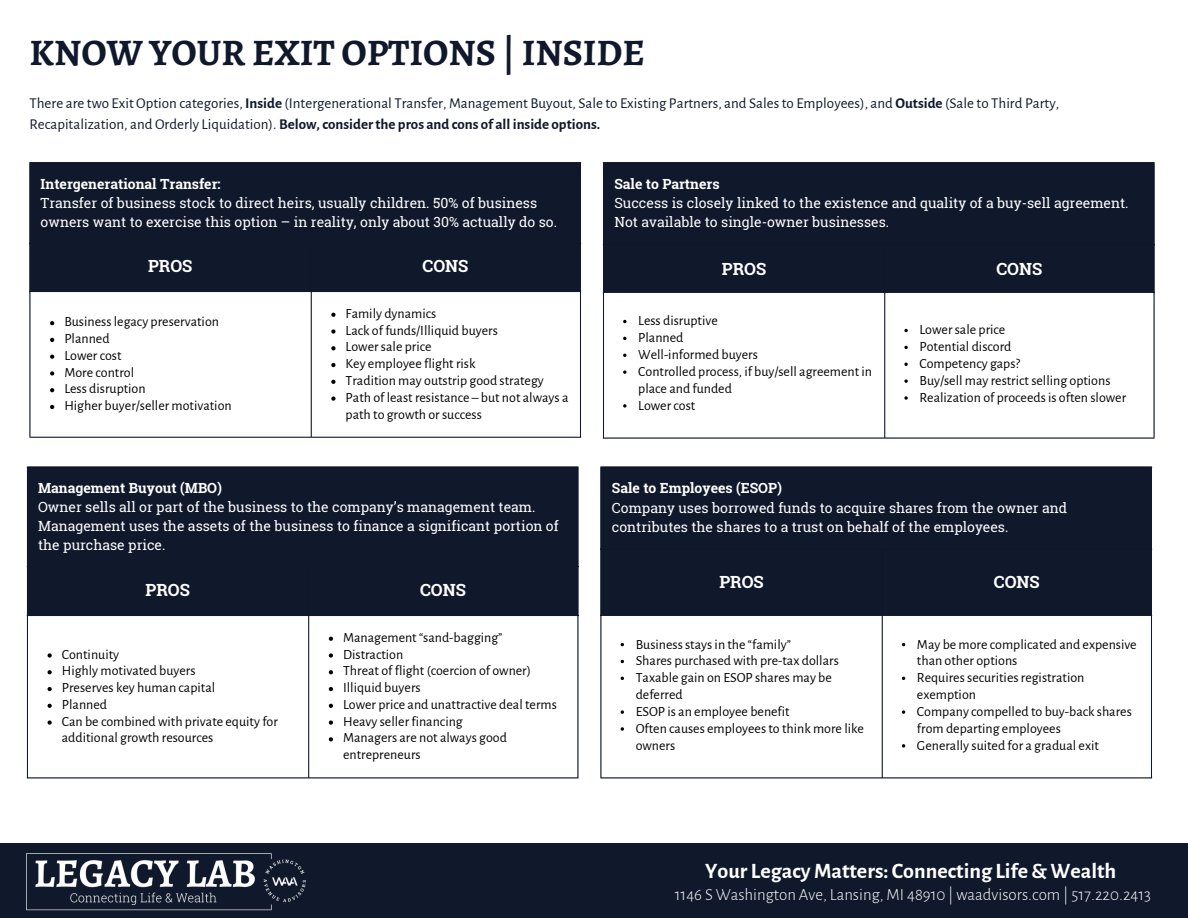
<style>
.page{position:relative;width:1188px;height:918px;background:#fff}
.page>*{position:absolute;margin:0;border:0;box-sizing:border-box;transform-origin:0 0}
.t1{font:700 37.5px "Alegreya";color:#10182b}
.t2{font:700 22.05px "Alegreya Sans";color:#fff}
.t3{font:300 16.95px "Alegreya Sans";color:#fff}
.t4{font:700 16.8px "Roboto Slab";color:#fff}
.t5{font:15px/20.2px "Alegreya Sans";color:#10182b}
.t6{font:13.95px/16.8px "Alegreya Sans";color:#000}
.t7{font:13.95px/18.9px "Roboto Slab";color:#fff}
.t8{font:700 13.95px "Roboto Slab";color:#fff}
.s1{font-weight:700}
</style>
<div class="page">
<div style="left:31px;top:163px;width:549px;height:128px;background:#10182b"></div>
<svg style="left:50px;top:321px;width:4px;height:4px"></svg>
<svg style="left:50px;top:338px;width:4px;height:4px"></svg>
<svg style="left:50px;top:355px;width:4px;height:4px"></svg>
<svg style="left:50px;top:371px;width:4px;height:5px"></svg>
<svg style="left:50px;top:388px;width:4px;height:4px"></svg>
<svg style="left:50px;top:405px;width:4px;height:4px"></svg>
<svg style="left:331px;top:313px;width:5px;height:4px"></svg>
<svg style="left:331px;top:329px;width:5px;height:5px"></svg>
<svg style="left:331px;top:346px;width:5px;height:4px"></svg>
<svg style="left:331px;top:363px;width:5px;height:4px"></svg>
<svg style="left:331px;top:380px;width:5px;height:4px"></svg>
<svg style="left:331px;top:397px;width:5px;height:4px"></svg>
<hr style="left:29px;top:163px;width:2px;height:274px;background:#10182b">
<hr style="left:311px;top:244px;width:1px;height:193px;background:#10182b">
<hr style="left:580px;top:163px;width:1px;height:274px;background:#10182b">
<hr style="left:29px;top:162px;width:552px;height:1px;background:#10182b">
<hr style="left:29px;top:243px;width:552px;height:1px;background:#10182b">
<hr style="left:29px;top:291px;width:552px;height:1px;background:#10182b">
<hr style="left:29px;top:437px;width:552px;height:1px;background:#10182b">
<div style="left:28px;top:468px;width:549px;height:147px;background:#10182b"></div>
<svg style="left:48px;top:653px;width:4px;height:5px"></svg>
<svg style="left:48px;top:670px;width:4px;height:4px"></svg>
<svg style="left:48px;top:687px;width:4px;height:4px"></svg>
<svg style="left:48px;top:704px;width:4px;height:4px"></svg>
<svg style="left:48px;top:720px;width:4px;height:5px"></svg>
<svg style="left:329px;top:637px;width:4px;height:4px"></svg>
<svg style="left:329px;top:653px;width:4px;height:5px"></svg>
<svg style="left:329px;top:670px;width:4px;height:4px"></svg>
<svg style="left:329px;top:687px;width:4px;height:4px"></svg>
<svg style="left:329px;top:704px;width:4px;height:4px"></svg>
<svg style="left:329px;top:720px;width:4px;height:5px"></svg>
<svg style="left:329px;top:737px;width:4px;height:4px"></svg>
<hr style="left:27px;top:468px;width:1px;height:309px;background:#10182b">
<hr style="left:308px;top:567px;width:1px;height:210px;background:#10182b">
<hr style="left:577px;top:468px;width:1px;height:309px;background:#10182b">
<hr style="left:27px;top:466px;width:551px;height:2px;background:#10182b">
<hr style="left:27px;top:566px;width:551px;height:1px;background:#10182b">
<hr style="left:27px;top:615px;width:551px;height:1px;background:#10182b">
<hr style="left:27px;top:777px;width:551px;height:1px;background:#10182b">
<div style="left:604px;top:163px;width:549px;height:129px;background:#10182b"></div>
<svg style="left:623px;top:320px;width:4px;height:3px"></svg>
<svg style="left:623px;top:337px;width:4px;height:3px"></svg>
<svg style="left:623px;top:354px;width:4px;height:3px"></svg>
<svg style="left:623px;top:370px;width:4px;height:4px"></svg>
<svg style="left:623px;top:404px;width:4px;height:4px"></svg>
<svg style="left:904px;top:329px;width:4px;height:3px"></svg>
<svg style="left:904px;top:346px;width:4px;height:3px"></svg>
<svg style="left:904px;top:363px;width:4px;height:3px"></svg>
<svg style="left:904px;top:379px;width:4px;height:4px"></svg>
<svg style="left:904px;top:396px;width:4px;height:4px"></svg>
<hr style="left:603px;top:163px;width:1px;height:274px;background:#10182b">
<hr style="left:884px;top:245px;width:1px;height:192px;background:#10182b">
<hr style="left:1153px;top:163px;width:2px;height:274px;background:#10182b">
<hr style="left:603px;top:162px;width:552px;height:1px;background:#10182b">
<hr style="left:603px;top:244px;width:552px;height:1px;background:#10182b">
<hr style="left:603px;top:292px;width:552px;height:1px;background:#10182b">
<hr style="left:603px;top:437px;width:552px;height:2px;background:#10182b">
<div style="left:602px;top:468px;width:549px;height:147px;background:#10182b"></div>
<svg style="left:621px;top:710px;width:3px;height:4px"></svg>
<svg style="left:621px;top:727px;width:3px;height:4px"></svg>
<svg style="left:902px;top:710px;width:3px;height:4px"></svg>
<svg style="left:902px;top:744px;width:3px;height:4px"></svg>
<hr style="left:600px;top:468px;width:2px;height:309px;background:#10182b">
<hr style="left:882px;top:550px;width:1px;height:227px;background:#10182b">
<hr style="left:1151px;top:468px;width:1px;height:309px;background:#10182b">
<hr style="left:600px;top:466px;width:552px;height:2px;background:#10182b">
<hr style="left:600px;top:549px;width:552px;height:1px;background:#10182b">
<hr style="left:600px;top:615px;width:552px;height:1px;background:#10182b">
<hr style="left:600px;top:777px;width:552px;height:1px;background:#10182b">
<div style="left:0;top:843px;width:1188px;height:75px;background:#10182b"></div>
<img style="left:26px;top:853px;width:280px;height:58px">
<p class="t1" style="left:29px;top:27px;width:617px">KNOW YOUR EXIT OPTIONS | INSIDE</p>
<p class="t5" style="left:29px;top:94px;width:1031px">There are two Exit Option categories, <span class="s1">Inside</span> (Intergenerational Transfer, Management Buyout, Sale to Existing Partners, and Sales to Employees), and <span class="s1">Outside</span> (Sale to Third Party,<br>Recapitalization, and Orderly Liquidation). <span class="s1">Below,considerthe pros and cons of all inside options.</span></p>
<h1 class="t8" style="left:41px;top:174px;width:182px">Intergenerational Transfer:</h1>
<p class="t7" style="left:41px;top:193px;width:518px">Transfer of business stock to direct heirs, usually children. 50% of business owners want to exercise this option – in reality, only about 30% actually do so.</p>
<p class="t4" style="left:148px;top:254px;width:46px">PROS</p>
<p class="t4" style="left:423px;top:254px;width:47px">CONS</p>
<p class="t6" style="left:64px;top:314px;width:156px">Business legacy preservation</p>
<p class="t6" style="left:64px;top:330px;width:47px">Planned</p>
<p class="t6" style="left:64px;top:347px;width:59px">Lower cost</p>
<p class="t6" style="left:64px;top:364px;width:71px">More control</p>
<p class="t6" style="left:64px;top:381px;width:83px">Less disruption</p>
<p class="t6" style="left:64px;top:398px;width:169px">Higher buyer/seller motivation</p>
<p class="t6" style="left:346px;top:305px;width:92px">Family dynamics</p>
<p class="t6" style="left:346px;top:322px;width:154px">Lack of funds/Illiquid buyers</p>
<p class="t6" style="left:346px;top:339px;width:87px">Lower sale price</p>
<p class="t6" style="left:346px;top:356px;width:131px">Key employee flight risk</p>
<p class="t6" style="left:346px;top:372px;width:200px">Tradition may outstrip good strategy</p>
<p class="t6" style="left:346px;top:389px;width:224px">Path of least resistance – but not always a path to growth or success</p>
<p class="t8" style="left:38px;top:479px;width:185px">Management Buyout (MBO)</p>
<p class="t7" style="left:38px;top:497px;width:522px">Owner sells all or part of the business to the company’s management team.<br>Management uses the assets of the business to finance a significant portion of the purchase price.</p>
<p class="t4" style="left:146px;top:579px;width:46px">PROS</p>
<p class="t4" style="left:420px;top:579px;width:47px">CONS</p>
<p class="t6" style="left:62px;top:646px;width:59px">Continuity</p>
<p class="t6" style="left:62px;top:663px;width:135px">Highly motivated buyers</p>
<p class="t6" style="left:62px;top:680px;width:155px">Preserves key human capital</p>
<p class="t6" style="left:62px;top:696px;width:47px">Planned</p>
<p class="t6" style="left:62px;top:713px;width:218px">Can be combined with private equity for additional growth resources</p>
<p class="t6" style="left:343px;top:629px;width:161px">Management “sand-bagging”</p>
<p class="t6" style="left:343px;top:646px;width:62px">Distraction</p>
<p class="t6" style="left:343px;top:663px;width:189px">Threat of flight (coercion of owner)</p>
<p class="t6" style="left:343px;top:680px;width:79px">Illiquid buyers</p>
<p class="t6" style="left:343px;top:696px;width:215px">Lower price and unattractive deal terms</p>
<p class="t6" style="left:343px;top:713px;width:121px">Heavy seller financing</p>
<p class="t6" style="left:343px;top:730px;width:165px">Managers are not always good entrepreneurs</p>
<p class="t8" style="left:614px;top:174px;width:107px">Sale to Partners</p>
<p class="t7" style="left:614px;top:193px;width:516px">Success is closely linked to the existence and quality of a buy-sell agreement.<br>Not available to single-owner businesses.</p>
<p class="t4" style="left:722px;top:257px;width:46px">PROS</p>
<p class="t4" style="left:996px;top:257px;width:47px">CONS</p>
<p class="t6" style="left:638px;top:313px;width:81px">Less disruptive</p>
<p class="t6" style="left:638px;top:330px;width:47px">Planned</p>
<p class="t6" style="left:638px;top:347px;width:121px">Well-informed buyers</p>
<p class="t6" style="left:638px;top:363px;width:235px">Controlled process, if buy/sell agreement in place and funded</p>
<p class="t6" style="left:638px;top:397px;width:59px">Lower cost</p>
<p class="t6" style="left:920px;top:322px;width:87px">Lower sale price</p>
<p class="t6" style="left:920px;top:339px;width:93px">Potential discord</p>
<p class="t6" style="left:920px;top:356px;width:102px">Competency gaps?</p>
<p class="t6" style="left:920px;top:372px;width:193px">Buy/sell may restrict selling options</p>
<p class="t6" style="left:920px;top:389px;width:208px">Realization of proceeds is often slower</p>
<p class="t8" style="left:612px;top:479px;width:172px">Sale to Employees (ESOP)</p>
<p class="t7" style="left:612px;top:498px;width:457px">Company uses borrowed funds to acquire shares from the owner and contributes the shares to a trust on behalf of the employees.</p>
<p class="t4" style="left:719px;top:570px;width:46px">PROS</p>
<p class="t4" style="left:994px;top:570px;width:47px">CONS</p>
<p class="t6" style="left:636px;top:636px;width:157px">Business stays in the “family”</p>
<p class="t6" style="left:636px;top:653px;width:205px">Shares purchased with pre-tax dollars</p>
<p class="t6" style="left:636px;top:670px;width:198px">Taxable gain on ESOP shares may be deferred</p>
<p class="t6" style="left:636px;top:703px;width:155px">ESOP is an employee benefit</p>
<p class="t6" style="left:636px;top:720px;width:230px">Often causes employees to think more like owners</p>
<p class="t6" style="left:917px;top:636px;width:221px">May be more complicated and expensive than other options</p>
<p class="t6" style="left:917px;top:670px;width:169px">Requires securities registration exemption</p>
<p class="t6" style="left:917px;top:703px;width:216px">Company compelled to buy-back shares from departing employees</p>
<p class="t6" style="left:917px;top:737px;width:183px">Generally suited for a gradual exit</p>
<p class="t2" style="left:705px;top:860px;width:413px">Your LegacyMatters: Connecting Life &amp; Wealth</p>
<h2 class="t3" style="left:675px;top:886px;width:478px">1146 S Washington Ave, Lansing, MI 48910 | waadvisors.com | 517.220.2413</h2>
</div>
